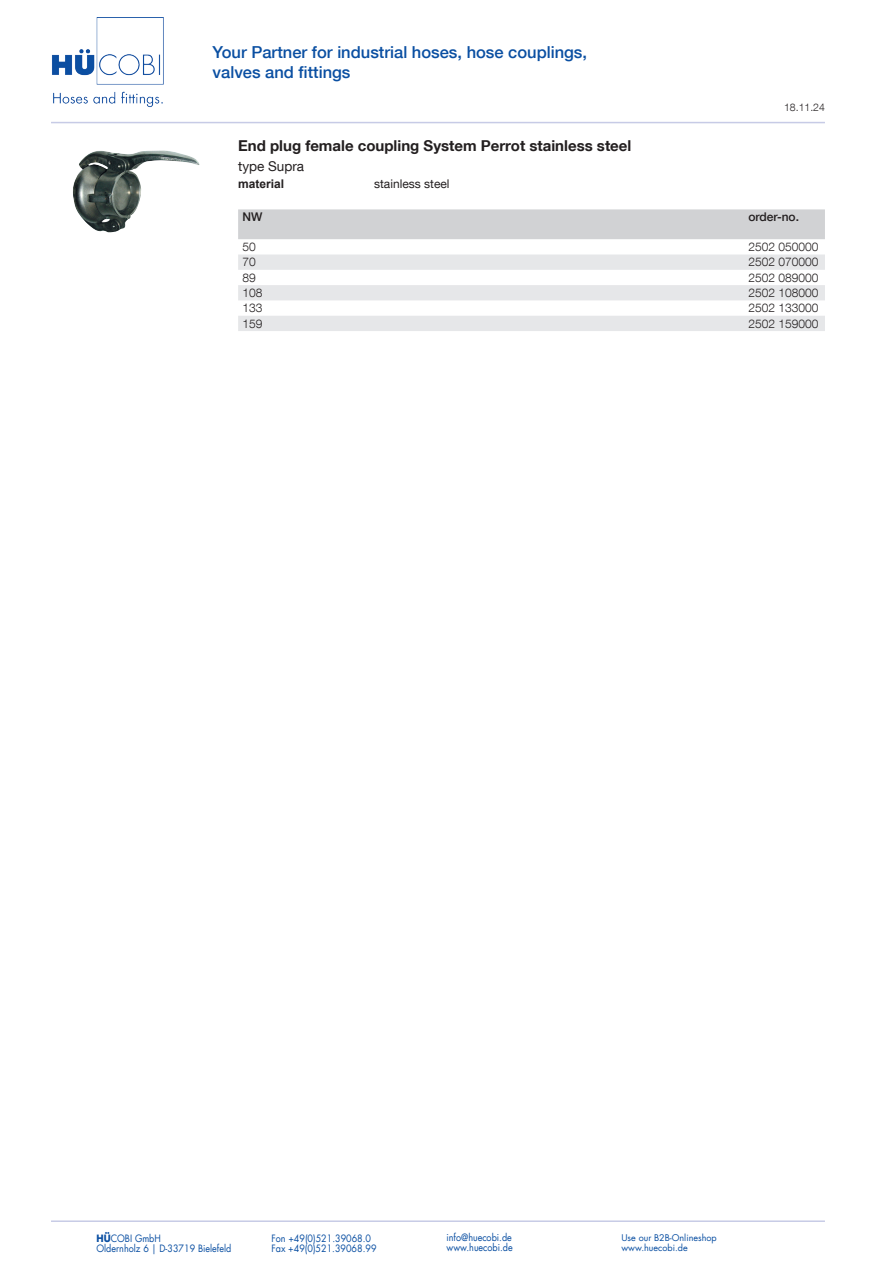
<style>
.page{position:relative;width:893px;height:1263px;background:#fff}
.page>*{position:absolute;margin:0;border:0;box-sizing:border-box;transform-origin:0 0}
.t1{font:500 16.5px/19.8px "Helvetica Neue LT Com";color:#0a4fa2}
.t2{font:700 15px "Helvetica Neue LT Com";color:#231f20}
.t3{font:13.5px "Helvetica Neue LT Com";color:#231f20}
.t4{font:300 12px "Helvetica Neue LT Com";color:#231f20}
.t5{font:12px "Helvetica Neue LT Com";color:#231f20}
.t6{font:500 12px "Helvetica Neue LT Com";color:#231f20}
.t7{font:700 12px "Arial";color:#231f20}
.t8{font:300 10.5px "Helvetica Neue LT Com";color:#231f20}
.t9{font:9.9px "Futura LT";color:#0a4fa2;scale:.91 1}
.t10{font:9px "Futura LT";color:#0a4fa2}
.s1{font-weight:700}
</style>
<div class="page">
<hr style="left:51px;top:122px;width:774px;height:1px;background:#c7cbe6">
<hr style="left:51px;top:1220px;width:774px;height:2px;background:#c7cbe6">
<img style="left:52px;top:17px;width:112px;height:90px">
<div style="left:238px;top:209px;width:587px;height:30px;background:#d1d2d4"></div>
<svg style="left:238px;top:254px;width:587px;height:77px;fill:#e6e7e9"></svg>
<img style="left:73px;top:150px;width:127px;height:83px">
<h1 class="t1" style="left:213px;top:42px;width:376px">Your Partner for industrial hoses, hose couplings, valves and fittings</h1>
<p class="t8" style="left:784px;top:101px;width:42px">18.11.24</p>
<h2 class="t2" style="left:238px;top:136px;width:395px">End plug female coupling System Perrot stainless steel</h2>
<h3 class="t3" style="left:238px;top:158px;width:68px">type Supra</h3>
<p class="t7" style="left:238px;top:175px;width:48px">material</p>
<p class="t5" style="left:374px;top:176px;width:77px">stainless steel</p>
<p class="t6" style="left:242px;top:210px;width:21px">NW</p>
<p class="t6" style="left:748px;top:210px;width:52px">order-no.</p>
<p class="t4" style="left:242px;top:240px;width:15px">50</p>
<p class="t4" style="left:748px;top:240px;width:72px">2502 050000</p>
<p class="t4" style="left:242px;top:255px;width:15px">70</p>
<p class="t4" style="left:748px;top:255px;width:72px">2502 070000</p>
<p class="t4" style="left:242px;top:270px;width:15px">89</p>
<p class="t4" style="left:748px;top:270px;width:72px">2502 089000</p>
<p class="t4" style="left:242px;top:285px;width:22px">108</p>
<p class="t4" style="left:748px;top:285px;width:72px">2502 108000</p>
<p class="t4" style="left:242px;top:301px;width:22px">133</p>
<p class="t4" style="left:748px;top:301px;width:72px">2502 133000</p>
<p class="t4" style="left:242px;top:316px;width:22px">159</p>
<p class="t4" style="left:748px;top:316px;width:72px">2502 159000</p>
<p class="t9" style="left:97px;top:1232px;width:72px"><span class="s1">HÜ</span>COBI GmbH</p>
<p class="t9" style="left:271px;top:1232px;width:111px">Fon +49(0)521.39068.0</p>
<p class="t9" style="left:446px;top:1231px;width:73px">info@huecobi.de</p>
<p class="t10" style="left:621px;top:1231px;width:97px">Use our B2B-Onlineshop</p>
<p class="t9" style="left:97px;top:1242px;width:150px">Oldernholz 6 | D-33719 Bielefeld</p>
<p class="t9" style="left:271px;top:1242px;width:117px">Fax +49(0)521.39068.99</p>
<p class="t9" style="left:446px;top:1241px;width:74px">www.huecobi.de</p>
<p class="t10" style="left:621px;top:1242px;width:68px">www.huecobi.de</p>
</div>
